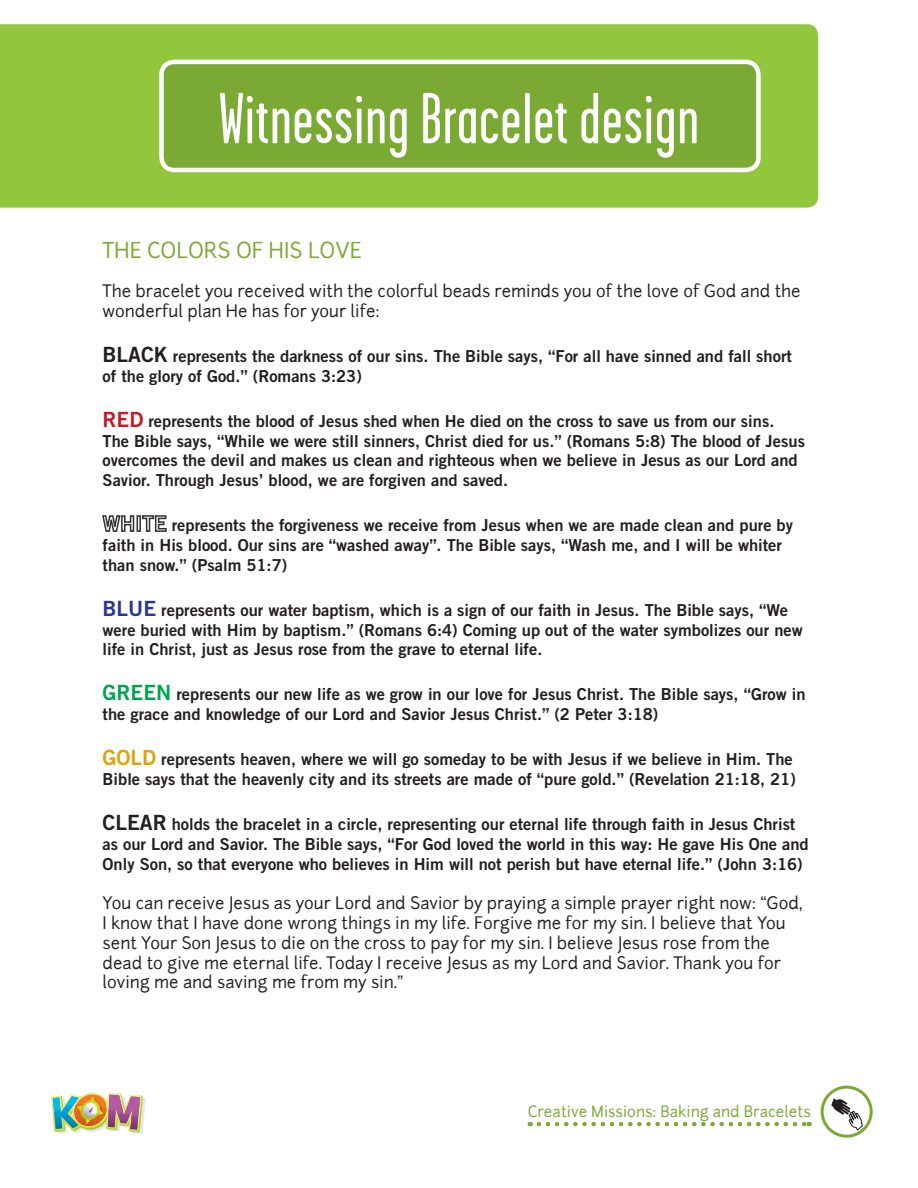
<style>
.page{position:relative;width:918px;height:1188px;background:#fff}
.page>*{position:absolute;margin:0;border:0;box-sizing:border-box;transform-origin:0 0}
.t1{font:72px "Garage Gothic";letter-spacing:.015em;color:#fff}
.t2{font:21px "Junction";color:#7aaa33}
.t3{font:16.5px/19.8px "Trade Gothic LT Std Bd 2";color:#231f20}
.t4{font:16.5px/19.8px "Junction";color:#231f20}
.t5{font:15px "Junction";color:#7aaa33}
.s1{font-size:21px}
.s2{font-size:21px;color:#be1d2c}
.s3{font-size:21px;color:#283890}
.s4{font-size:21px;color:#00a54f}
.s5{font-size:21px;color:#dba50d}
</style>
<div class="page">
<div style="left:0;top:24px;width:819px;height:184px;background:#92c73d"></div>
<div style="left:161px;top:62px;width:597px;height:108px;background:#7aaa33;border-radius:13px"></div>
<div style="left:159px;top:60px;width:602px;height:112px;border:4px solid #fff;border-radius:13px"></div>
<svg style="left:102px;top:515px;width:33px;height:17px"></svg>
<div style="left:137px;top:515px;width:4px;height:17px;border:2px solid #312f30"></div>
<svg style="left:141px;top:515px;width:26px;height:17px"></svg>
<div style="left:821px;top:1086px;width:52px;height:52px;border:3px solid #7aaa33;border-radius:50%"></div>
<svg style="left:539px;top:1122px;width:271px;height:4px"></svg>
<img style="left:51px;top:1093px;width:95px;height:41px">
<svg style="left:831px;top:1098px;width:32px;height:33px"></svg>
<h1 class="t1" style="left:219px;top:81px;width:481px">Witnessing Bracelet design</h1>
<p class="t2" style="left:103px;top:236px;width:261px">The Colors of Hi s Love</p>
<p class="t4" style="left:103px;top:281px;width:700px">The bracelet you received with the colorful beads reminds you of the love of God and the wonderful plan He has for your life:</p>
<p class="t3" style="left:103px;top:346px;width:691px"><span class="s1">BLACK</span> represents the darkness of our sins. The Bible says, “For all have sinned and fall short of the glory of God.” (Romans 3:23)</p>
<p class="t3" style="left:103px;top:411px;width:704px"><span class="s2">RED</span> represents the blood of Jesus shed when He died on the cross to save us from our sins.<br>The Bible says, “While we were still sinners, Christ died for us.” (Romans 5:8) The blood of Jesus overcomes the devil and makes us clean and righteous when we believe in Jesus as our Lord and Savior. Through Jesus’ blood, we are forgiven and saved.</p>
<p class="t3" style="left:103px;top:515px;width:692px;text-indent:69px">represents the forgiveness we receive from Jesus when we are made clean and pure by faith in His blood. Our sins are “washed away”. The Bible says, “Wash me, and I will be whiter than snow.” (Psalm 51:7)</p>
<p class="t3" style="left:103px;top:600px;width:702px"><span class="s3">BLUE</span> represents our water baptism, which is a sign of our faith in Jesus. The Bible says, “We were buried with Him by baptism.” (Romans 6:4) Coming up out of the water symbolizes our new life in Christ, just as Jesus rose from the grave to eternal life.</p>
<p class="t3" style="left:103px;top:684px;width:704px"><span class="s4">GREEN</span> represents our new life as we grow in our love for Jesus Christ. The Bible says, “Grow in the grace and knowledge of our Lord and Savior Jesus Christ.” (2 Peter 3:18)</p>
<p class="t3" style="left:103px;top:749px;width:695px"><span class="s5">GOLD</span> represents heaven, where we will go someday to be with Jesus if we believe in Him. The<br>Bible says that the heavenly city and its streets are made of “pure gold.” (Revelation 21:18, 21)</p>
<p class="t3" style="left:103px;top:814px;width:708px"><span class="s1">CLEAR</span> holds the bracelet in a circle, representing our eternal life through faith in Jesus Christ as our Lord and Savior. The Bible says, “For God loved the world in this way: He gave His One and<br>Only Son, so that everyone who believes in Him will not perish but have eternal life.” (John 3:16)</p>
<p class="t4" style="left:103px;top:893px;width:701px">You can receive Jesus as your Lord and Savior by praying a simple prayer right now: “God, I know that I have done wrong things in my life. Forgive me for my sin. I believe that You sent Your Son Jesus to die on the cross to pay for my sin. I believe Jesus rose from the dead to give me eternal life. Today I receive Jesus as my Lord and Savior. Thank you for loving me and saving me from my sin.”</p>
<p class="t5" style="left:528px;top:1102px;width:284px">Creative Missions: Baking and Bracelets</p>
</div>
